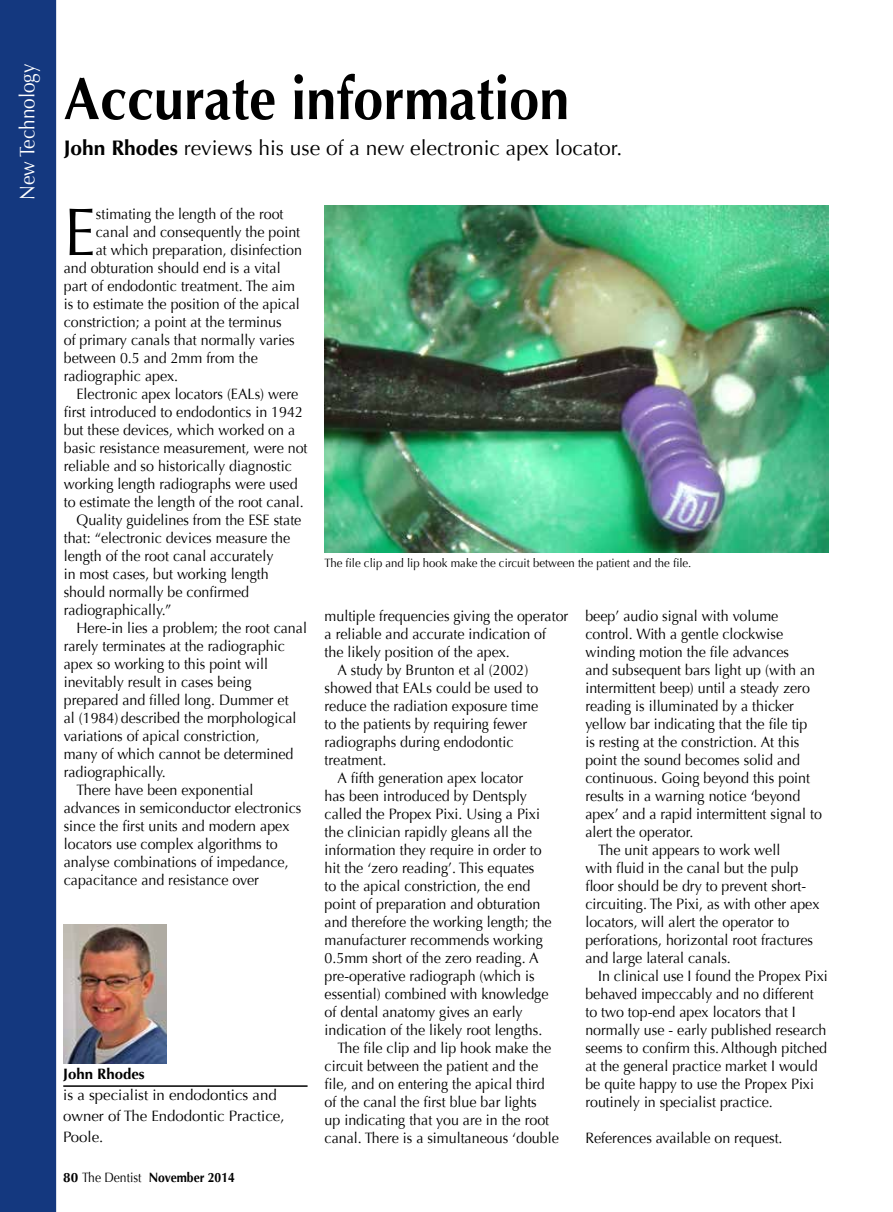
<style>
.page{position:relative;width:893px;height:1212px;background:#fff}
.page>*{position:absolute;margin:0;border:0;box-sizing:border-box;transform-origin:0 0}
.t1{font:67.5px "Optima";color:#000;scale:.95 1}
.t2{font:700 60px "Optima";color:#000;scale:.9 1}
.t3{font:21px "Optima";color:#000}
.t4{font:21px "Optima";color:#fff;scale:.9 1}
.t5{font:15px "Optima";color:#000;scale:.95 1}
.t6{font:15px/21px "Optima";color:#000}
.t7{font:700 15px "Optima";color:#000}
.t8{font:700 13.5px "Optima";color:#000}
.t9{font:12px "Optima";color:#000;scale:.95 1}
.s1{font-weight:700}
.s2{font-weight:400}
</style>
<div class="page">
<div style="left:0;top:0;width:56px;height:1212px;background:#14387f"></div>
<img style="left:64px;top:925px;width:103px;height:138px">
<hr style="left:63px;top:1085px;width:245px;height:2px;background:#000">
<img style="left:325px;top:205px;width:504px;height:348px">
<h3 class="t4" style="left:15px;top:200px;width:153px;rotate:-90deg">New Technology</h3>
<h2 class="t2" style="left:64px;top:64px;width:563px">Accurate information</h2>
<h3 class="t3" style="left:64px;top:136px;width:560px"><span class="s1">John Rhodes</span> reviews his use of a new electronic apex locator.</h3>
<h1 class="t1" style="left:64px;top:193px;width:35px">E</h1>
<p class="t5" style="left:96px;top:205px;width:199px">stimating the length of the root</p>
<p class="t5" style="left:96px;top:223px;width:217px">canal and consequently the point</p>
<p class="t5" style="left:96px;top:241px;width:218px">at which preparation, disinfection</p>
<p class="t5" style="left:64px;top:259px;width:230px">and obturation should end is a vital</p>
<p class="t5" style="left:64px;top:277px;width:245px">part of endodontic treatment. The aim</p>
<p class="t5" style="left:64px;top:295px;width:250px">is to estimate the position of the apical</p>
<p class="t5" style="left:64px;top:313px;width:231px">constriction; a point at the terminus</p>
<p class="t5" style="left:64px;top:331px;width:245px">of primary canals that normally varies</p>
<p class="t5" style="left:64px;top:349px;width:206px">between 0.5 and 2mm from the</p>
<p class="t5" style="left:64px;top:367px;width:122px">radiographic apex.</p>
<p class="t5" style="left:77px;top:385px;width:235px">Electronic apex locators (EALs) were</p>
<p class="t5" style="left:64px;top:403px;width:253px">first introduced to endodontics in 1942</p>
<p class="t5" style="left:64px;top:421px;width:245px">but these devices, which worked on a</p>
<p class="t5" style="left:64px;top:439px;width:258px">basic resistance measurement, were not</p>
<p class="t5" style="left:64px;top:457px;width:242px">reliable and so historically diagnostic</p>
<p class="t5" style="left:64px;top:475px;width:248px">working length radiographs were used</p>
<p class="t5" style="left:64px;top:493px;width:254px">to estimate the length of the root canal.</p>
<p class="t5" style="left:77px;top:511px;width:238px">Quality guidelines from the ESE state</p>
<p class="t5" style="left:64px;top:529px;width:240px">that: “electronic devices measure the</p>
<p class="t5" style="left:64px;top:547px;width:222px">length of the root canal accurately</p>
<p class="t5" style="left:64px;top:565px;width:217px">in most cases, but working length</p>
<p class="t5" style="left:64px;top:583px;width:197px">should normally be confirmed</p>
<p class="t5" style="left:64px;top:601px;width:115px">radiographically.”</p>
<p class="t5" style="left:77px;top:619px;width:244px">Here-in lies a problem; the root canal</p>
<p class="t5" style="left:64px;top:637px;width:234px">rarely terminates at the radiographic</p>
<p class="t5" style="left:64px;top:655px;width:216px">apex so working to this point will</p>
<p class="t5" style="left:64px;top:673px;width:199px">inevitably result in cases being</p>
<p class="t5" style="left:64px;top:691px;width:238px">prepared and filled long. Dummer et</p>
<p class="t5" style="left:64px;top:709px;width:247px">al (1984) described the morphological</p>
<p class="t5" style="left:64px;top:727px;width:208px">variations of apical constriction,</p>
<p class="t5" style="left:64px;top:745px;width:243px">many of which cannot be determined</p>
<p class="t5" style="left:64px;top:763px;width:109px">radiographically.</p>
<p class="t5" style="left:77px;top:781px;width:188px">There have been exponential</p>
<p class="t5" style="left:64px;top:799px;width:252px">advances in semiconductor electronics</p>
<p class="t5" style="left:64px;top:817px;width:239px">since the first units and modern apex</p>
<p class="t5" style="left:64px;top:835px;width:227px">locators use complex algorithms to</p>
<p class="t5" style="left:64px;top:853px;width:238px">analyse combinations of impedance,</p>
<p class="t5" style="left:64px;top:871px;width:207px">capacitance and resistance over</p>
<p class="t7" style="left:63px;top:1065px;width:83px">John Rhodes</p>
<p class="t6" style="left:63px;top:1084px;width:223px">is a specialist in endodontics and owner of The Endodontic Practice,<br>Poole.</p>
<p class="t8" style="left:63px;top:1170px;width:173px">80 <span class="s2">The Dentist</span> November 2014</p>
<p class="t9" style="left:325px;top:556px;width:388px">The file clip and lip hook make the circuit between the patient and the file.</p>
<p class="t5" style="left:325px;top:607px;width:258px">multiple frequencies giving the operator</p>
<p class="t5" style="left:325px;top:625px;width:235px">a reliable and accurate indication of</p>
<p class="t5" style="left:325px;top:643px;width:197px">the likely position of the apex.</p>
<p class="t5" style="left:337px;top:661px;width:203px">A study by Brunton et al (2002)</p>
<p class="t5" style="left:325px;top:679px;width:226px">showed that EALs could be used to</p>
<p class="t5" style="left:325px;top:697px;width:226px">reduce the radiation exposure time</p>
<p class="t5" style="left:325px;top:715px;width:215px">to the patients by requiring fewer</p>
<p class="t5" style="left:325px;top:733px;width:200px">radiographs during endodontic</p>
<p class="t5" style="left:325px;top:751px;width:67px">treatment.</p>
<p class="t5" style="left:337px;top:769px;width:197px">A fifth generation apex locator</p>
<p class="t5" style="left:325px;top:787px;width:215px">has been introduced by Dentsply</p>
<p class="t5" style="left:325px;top:805px;width:228px">called the Propex Pixi. Using a Pixi</p>
<p class="t5" style="left:325px;top:823px;width:220px">the clinician rapidly gleans all the</p>
<p class="t5" style="left:325px;top:841px;width:230px">information they require in order to</p>
<p class="t5" style="left:325px;top:859px;width:222px">hit the ‘zero reading’. This equates</p>
<p class="t5" style="left:325px;top:877px;width:218px">to the apical constriction, the end</p>
<p class="t5" style="left:325px;top:895px;width:229px">point of preparation and obturation</p>
<p class="t5" style="left:325px;top:913px;width:241px">and therefore the working length; the</p>
<p class="t5" style="left:325px;top:931px;width:231px">manufacturer recommends working</p>
<p class="t5" style="left:325px;top:949px;width:227px">0.5mm short of the zero reading. A</p>
<p class="t5" style="left:325px;top:967px;width:223px">pre-operative radiograph (which is</p>
<p class="t5" style="left:325px;top:985px;width:237px">essential) combined with knowledge</p>
<p class="t5" style="left:325px;top:1003px;width:210px">of dental anatomy gives an early</p>
<p class="t5" style="left:325px;top:1021px;width:231px">indication of the likely root lengths.</p>
<p class="t5" style="left:337px;top:1039px;width:227px">The file clip and lip hook make the</p>
<p class="t5" style="left:325px;top:1057px;width:226px">circuit between the patient and the</p>
<p class="t5" style="left:325px;top:1075px;width:233px">file, and on entering the apical third</p>
<p class="t5" style="left:325px;top:1093px;width:225px">of the canal the first blue bar lights</p>
<p class="t5" style="left:325px;top:1111px;width:238px">up indicating that you are in the root</p>
<p class="t5" style="left:325px;top:1129px;width:248px">canal. There is a simultaneous ‘double</p>
<p class="t5" style="left:585px;top:607px;width:205px">beep’ audio signal with volume</p>
<p class="t5" style="left:585px;top:625px;width:210px">control. With a gentle clockwise</p>
<p class="t5" style="left:585px;top:643px;width:216px">winding motion the file advances</p>
<p class="t5" style="left:585px;top:661px;width:243px">and subsequent bars light up (with an</p>
<p class="t5" style="left:585px;top:679px;width:238px">intermittent beep) until a steady zero</p>
<p class="t5" style="left:585px;top:697px;width:221px">reading is illuminated by a thicker</p>
<p class="t5" style="left:585px;top:715px;width:235px">yellow bar indicating that the file tip</p>
<p class="t5" style="left:585px;top:733px;width:227px">is resting at the constriction. At this</p>
<p class="t5" style="left:585px;top:751px;width:227px">point the sound becomes solid and</p>
<p class="t5" style="left:585px;top:769px;width:238px">continuous. Going beyond this point</p>
<p class="t5" style="left:585px;top:787px;width:228px">results in a warning notice ‘beyond</p>
<p class="t5" style="left:585px;top:805px;width:251px">apex’ and a rapid intermittent signal to</p>
<p class="t5" style="left:585px;top:823px;width:115px">alert the operator.</p>
<p class="t5" style="left:598px;top:841px;width:193px">The unit appears to work well</p>
<p class="t5" style="left:585px;top:859px;width:226px">with fluid in the canal but the pulp</p>
<p class="t5" style="left:585px;top:877px;width:234px">floor should be dry to prevent short-</p>
<p class="t5" style="left:585px;top:895px;width:248px">circuiting. The Pixi, as with other apex</p>
<p class="t5" style="left:585px;top:913px;width:216px">locators, will alert the operator to</p>
<p class="t5" style="left:585px;top:931px;width:241px">perforations, horizontal root fractures</p>
<p class="t5" style="left:585px;top:949px;width:155px">and large lateral canals.</p>
<p class="t5" style="left:598px;top:967px;width:243px">In clinical use I found the Propex Pixi</p>
<p class="t5" style="left:585px;top:985px;width:242px">behaved impeccably and no different</p>
<p class="t5" style="left:585px;top:1003px;width:223px">to two top-end apex locators that I</p>
<p class="t5" style="left:585px;top:1021px;width:255px">normally use - early published research</p>
<p class="t5" style="left:585px;top:1039px;width:256px">seems to confirm this.Although pitched</p>
<p class="t5" style="left:585px;top:1057px;width:246px">at the general practice market I would</p>
<p class="t5" style="left:585px;top:1075px;width:242px">be quite happy to use the Propex Pixi</p>
<p class="t5" style="left:585px;top:1093px;width:199px">routinely in specialist practice.</p>
<p class="t5" style="left:585px;top:1129px;width:209px">References available on request.</p>
</div>
